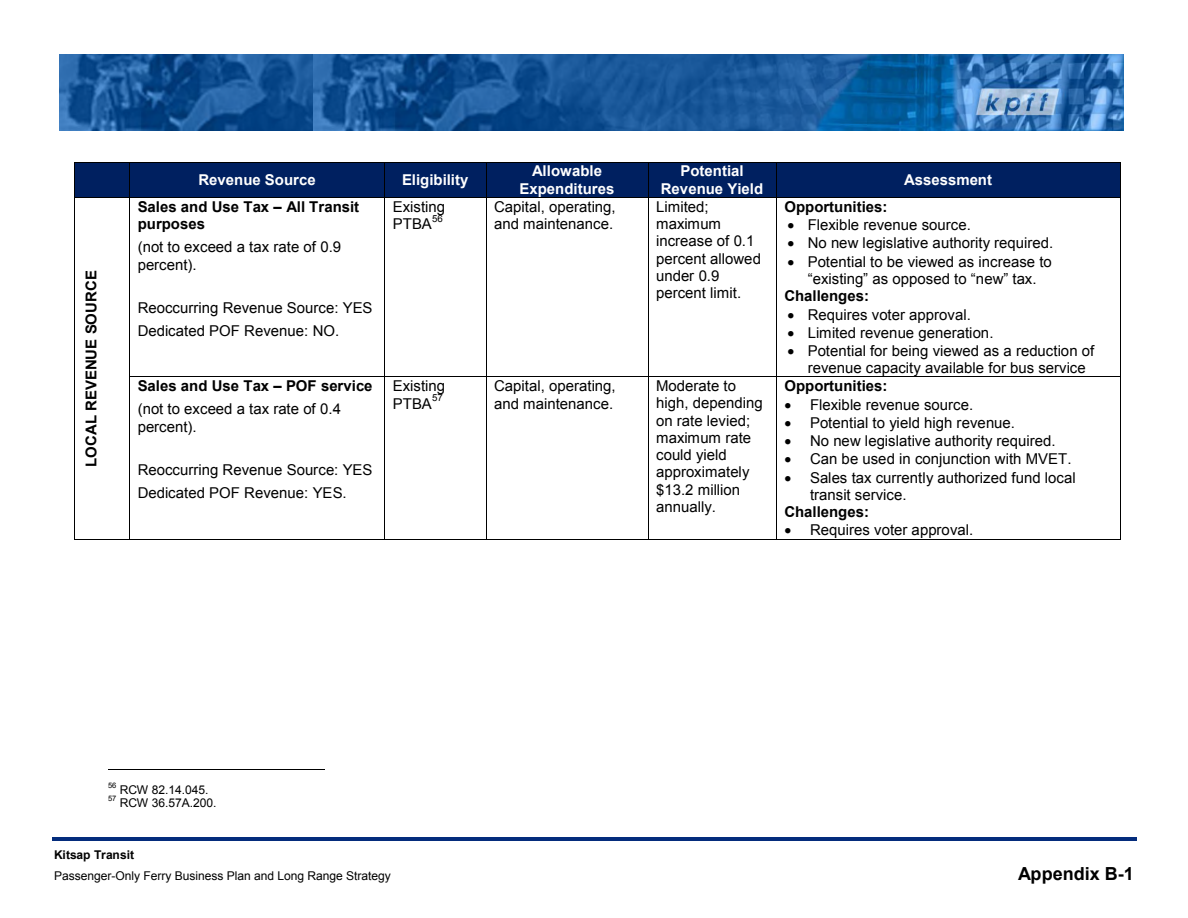
<style>
.page{position:relative;width:1188px;height:918px;background:#fff}
.page>*{position:absolute;margin:0;border:0;box-sizing:border-box;transform-origin:0 0}
.t1{font:700 18px "Arial";color:#000}
.t2{font:15px/17.2px "Arial";color:#000}
.t3{font:700 15px/17.4px "Arial";color:#000}
.t4{font:700 15px/17.2px "Arial";color:#fff;text-align:center}
.t5{font:12px "Arial";letter-spacing:-.005em;color:#000}
.t6{font:700 12px "Arial";letter-spacing:-.005em;color:#000}
.t7{font:9.75px "Arial";color:#000}
.t8{font:7.5px "Arial";color:#000}
</style>
<div class="page">
<hr style="left:52px;top:838px;width:1084px;height:3px;background:#042c7c">
<img style="left:60px;top:54px;width:254px;height:76px">
<img style="left:314px;top:54px;width:810px;height:76px">
<div style="left:75px;top:163px;width:7px;height:17px;background:#002060"></div>
<div style="left:122px;top:163px;width:7px;height:17px;background:#002060"></div>
<div style="left:75px;top:180px;width:54px;height:17px;background:#002060"></div>
<div style="left:82px;top:163px;width:40px;height:17px;background:#002060"></div>
<div style="left:130px;top:163px;width:254px;height:8px;background:#002060"></div>
<div style="left:130px;top:171px;width:8px;height:18px;background:#002060"></div>
<div style="left:377px;top:171px;width:7px;height:18px;background:#002060"></div>
<div style="left:130px;top:189px;width:254px;height:8px;background:#002060"></div>
<div style="left:138px;top:171px;width:239px;height:18px;background:#002060"></div>
<div style="left:385px;top:163px;width:101px;height:8px;background:#002060"></div>
<div style="left:385px;top:171px;width:8px;height:18px;background:#002060"></div>
<div style="left:478px;top:171px;width:8px;height:18px;background:#002060"></div>
<div style="left:385px;top:189px;width:101px;height:8px;background:#002060"></div>
<div style="left:393px;top:171px;width:85px;height:18px;background:#002060"></div>
<div style="left:486px;top:163px;width:8px;height:34px;background:#002060"></div>
<div style="left:640px;top:163px;width:8px;height:34px;background:#002060"></div>
<div style="left:494px;top:163px;width:146px;height:17px;background:#002060"></div>
<div style="left:494px;top:180px;width:146px;height:17px;background:#002060"></div>
<div style="left:648px;top:163px;width:8px;height:34px;background:#002060"></div>
<div style="left:768px;top:163px;width:8px;height:34px;background:#002060"></div>
<div style="left:656px;top:163px;width:112px;height:17px;background:#002060"></div>
<div style="left:656px;top:180px;width:112px;height:17px;background:#002060"></div>
<div style="left:777px;top:163px;width:343px;height:8px;background:#002060"></div>
<div style="left:777px;top:171px;width:7px;height:18px;background:#002060"></div>
<div style="left:1113px;top:171px;width:7px;height:18px;background:#002060"></div>
<div style="left:777px;top:189px;width:343px;height:8px;background:#002060"></div>
<div style="left:784px;top:171px;width:329px;height:18px;background:#002060"></div>
<hr style="left:75px;top:162px;width:54px;height:1px;background:#000">
<hr style="left:130px;top:162px;width:255px;height:1px;background:#000">
<hr style="left:385px;top:162px;width:101px;height:1px;background:#000">
<hr style="left:486px;top:162px;width:162px;height:1px;background:#000">
<hr style="left:648px;top:162px;width:128px;height:1px;background:#000">
<hr style="left:777px;top:162px;width:343px;height:1px;background:#000">
<hr style="left:74px;top:163px;width:1px;height:34px;background:#000">
<hr style="left:129px;top:163px;width:1px;height:34px;background:#000">
<hr style="left:385px;top:163px;width:1px;height:34px;background:#000">
<hr style="left:486px;top:163px;width:1px;height:34px;background:#000">
<hr style="left:648px;top:163px;width:1px;height:34px;background:#000">
<hr style="left:776px;top:163px;width:1px;height:34px;background:#000">
<hr style="left:1120px;top:163px;width:1px;height:34px;background:#000">
<hr style="left:75px;top:197px;width:54px;height:1px;background:#000">
<hr style="left:130px;top:197px;width:255px;height:1px;background:#000">
<hr style="left:385px;top:197px;width:101px;height:1px;background:#000">
<hr style="left:486px;top:197px;width:162px;height:1px;background:#000">
<hr style="left:648px;top:197px;width:128px;height:1px;background:#000">
<hr style="left:777px;top:197px;width:343px;height:1px;background:#000">
<hr style="left:74px;top:198px;width:1px;height:179px;background:#000">
<hr style="left:129px;top:198px;width:1px;height:179px;background:#000">
<hr style="left:385px;top:198px;width:1px;height:179px;background:#000">
<hr style="left:486px;top:198px;width:1px;height:179px;background:#000">
<hr style="left:648px;top:198px;width:1px;height:179px;background:#000">
<hr style="left:776px;top:198px;width:1px;height:179px;background:#000">
<hr style="left:1120px;top:198px;width:1px;height:179px;background:#000">
<hr style="left:130px;top:377px;width:255px;height:1px;background:#000">
<hr style="left:385px;top:377px;width:101px;height:1px;background:#000">
<hr style="left:486px;top:377px;width:162px;height:1px;background:#000">
<hr style="left:648px;top:377px;width:128px;height:1px;background:#000">
<hr style="left:777px;top:377px;width:343px;height:1px;background:#000">
<hr style="left:74px;top:377px;width:1px;height:162px;background:#000">
<hr style="left:75px;top:539px;width:54px;height:1px;background:#000">
<hr style="left:129px;top:377px;width:1px;height:162px;background:#000">
<hr style="left:130px;top:539px;width:255px;height:1px;background:#000">
<hr style="left:385px;top:377px;width:1px;height:162px;background:#000">
<hr style="left:385px;top:539px;width:101px;height:1px;background:#000">
<hr style="left:486px;top:377px;width:1px;height:162px;background:#000">
<hr style="left:486px;top:539px;width:162px;height:1px;background:#000">
<hr style="left:648px;top:377px;width:1px;height:162px;background:#000">
<hr style="left:648px;top:539px;width:128px;height:1px;background:#000">
<hr style="left:776px;top:377px;width:1px;height:162px;background:#000">
<hr style="left:777px;top:539px;width:343px;height:1px;background:#000">
<hr style="left:1120px;top:377px;width:1px;height:162px;background:#000">
<hr style="left:108px;top:769px;width:216px;height:1px;background:#000">
<p class="t3" style="left:83px;top:467px;width:198px;rotate:-90deg">LOCAL REVENUE SOURCE</p>
<p class="t4" style="left:198px;top:172px;width:119px">Revenue Source</p>
<p class="t4" style="left:402px;top:172px;width:68px">Eligibility</p>
<p class="t4" style="left:520px;top:163px;width:96px">Allowable<br>Expenditures</p>
<p class="t4" style="left:661px;top:163px;width:104px">Potential<br>Revenue Yield</p>
<p class="t4" style="left:904px;top:172px;width:90px">Assessment</p>
<p class="t3" style="left:138px;top:198px;width:223px">Sales and Use Tax – All Transit purposes</p>
<p class="t2" style="left:138px;top:239px;width:205px">(not to exceed a tax rate of 0.9 percent).</p>
<p class="t2" style="left:138px;top:299px;width:236px">Reoccurring Revenue Source: YES</p>
<p class="t2" style="left:138px;top:322px;width:203px">Dedicated POF Revenue: NO.</p>
<p class="t3" style="left:138px;top:378px;width:236px">Sales and Use Tax – POF service</p>
<p class="t2" style="left:138px;top:401px;width:205px">(not to exceed a tax rate of 0.4 percent).</p>
<p class="t2" style="left:138px;top:461px;width:236px">Reoccurring Revenue Source: YES</p>
<p class="t2" style="left:138px;top:484px;width:211px">Dedicated POF Revenue: YES.</p>
<p class="t2" style="left:393px;top:198px;width:54px">Existing<br>PTBA</p>
<p class="t7" style="left:432px;top:212px;width:12px">56</p>
<p class="t2" style="left:393px;top:377px;width:54px">Existing<br>PTBA</p>
<p class="t7" style="left:432px;top:391px;width:12px">57</p>
<p class="t2" style="left:494px;top:198px;width:123px">Capital, operating, and maintenance.</p>
<p class="t2" style="left:656px;top:198px;width:106px">Limited; maximum increase of 0.1 percent allowed under 0.9 percent limit.</p>
<p class="t3" style="left:784px;top:198px;width:105px">Opportunities:</p>
<p class="t2" style="left:788px;top:217px;width:185px">• Flexible revenue source.</p>
<p class="t2" style="left:788px;top:235px;width:267px">• No new legislative authority required.</p>
<p class="t2" style="left:788px;top:253px;width:266px;text-align:center">• Potential to be viewed as increase to “existing” as opposed to “new” tax.</p>
<p class="t3" style="left:784px;top:288px;width:86px">Challenges:</p>
<p class="t2" style="left:788px;top:306px;width:185px">• Requires voter approval.</p>
<p class="t2" style="left:788px;top:324px;width:207px">• Limited revenue generation.</p>
<p class="t2" style="left:808px;top:342px;width:288px;text-indent:-20px">• Potential for being viewed as a reduction of revenue capacity available for bus service</p>
<p class="t2" style="left:494px;top:377px;width:123px">Capital, operating, and maintenance.</p>
<p class="t2" style="left:656px;top:377px;width:108px">Moderate to high, depending on rate levied; maximum rate could yield approximately $13.2 million annually.</p>
<p class="t3" style="left:784px;top:378px;width:105px">Opportunities:</p>
<p class="t2" style="left:784px;top:396px;width:190px">• Flexible revenue source.</p>
<p class="t2" style="left:784px;top:414px;width:232px">• Potential to yield high revenue.</p>
<p class="t2" style="left:784px;top:432px;width:273px">• No new legislative authority required.</p>
<p class="t2" style="left:784px;top:451px;width:289px">• Can be used in conjunction with MVET.</p>
<p class="t2" style="left:810px;top:469px;width:267px;text-indent:-26px">• Sales tax currently authorized fund local transit service.</p>
<p class="t3" style="left:784px;top:503px;width:86px">Challenges:</p>
<p class="t2" style="left:784px;top:522px;width:190px">• Requires voter approval.</p>
<p class="t8" style="left:108px;top:780px;width:10px">56</p>
<p class="t5" style="left:120px;top:782px;width:90px">RCW 82.14.045.</p>
<p class="t8" style="left:108px;top:794px;width:10px">57</p>
<p class="t5" style="left:120px;top:795px;width:98px">RCW 36.57A.200.</p>
<p class="t6" style="left:54px;top:847px;width:82px">Kitsap Transit</p>
<p class="t5" style="left:54px;top:868px;width:338px">Passenger-Only Ferry Business Plan and Long Range Strategy</p>
<p class="t1" style="left:1018px;top:862px;width:117px">Appendix B-1</p>
</div>
